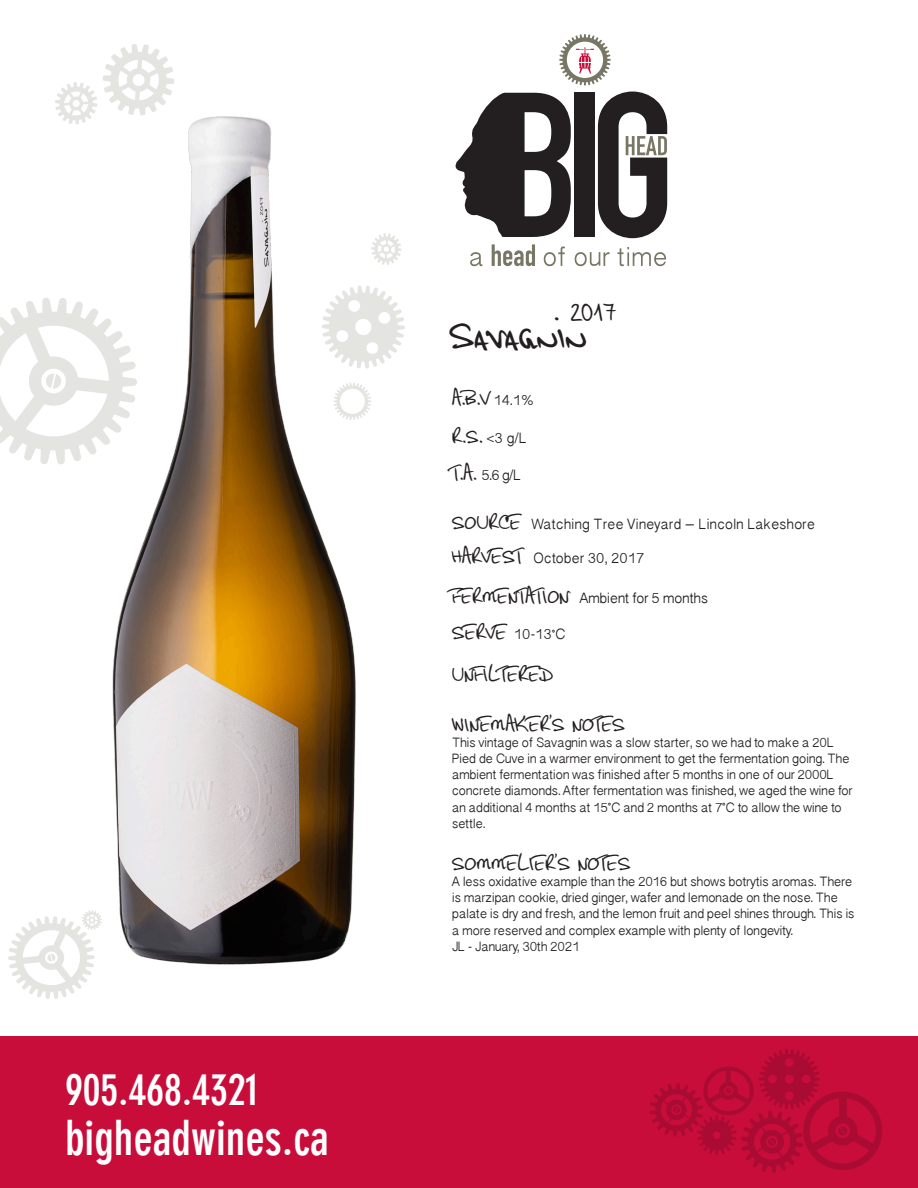
<style>
.page{position:relative;width:918px;height:1188px;background:#fff}
.page>*{position:absolute;margin:0;border:0;box-sizing:border-box;transform-origin:0 0}
.t1{font:700 condensed 48px "DIN Neuzeit Grotesk Std";color:#fff}
.t2{font:700 condensed 43.5px "DIN Neuzeit Grotesk Std";color:#fff}
.t3{font:42px "Carlo Handwriting";color:#231f20}
.t4{font:27px "Carlo Handwriting";color:#231f20}
.t5{font:21px "Carlo Handwriting";color:#231f20}
.t6{font:16.5px "Oriya Sangam MN";color:#231f20}
.t7{font:16.5px "Oriya Sangam MN";letter-spacing:-.02em;color:#231f20}
.t8{font:15px/16.2px "Oriya Sangam MN";letter-spacing:-.02em;color:#231f20}
.s1{font-family:"Oriya Sangam MN";font-size:16.5px}
.s2{font-family:"Carlo Handwriting";font-size:21px}
.s3{font-size:16.5px}
</style>
<div class="page">
<div style="left:0;top:1037px;width:918px;height:151px;background:#c80d3a"></div>
<svg style="left:650px;top:1049px;width:232px;height:124px"></svg>
<img style="left:60px;top:115px;width:308px;height:850px">
<svg style="left:455px;top:93px;width:116px;height:144px"></svg>
<div style="left:575px;top:93px;width:20px;height:144px;background:#231f20"></div>
<svg style="left:598px;top:92px;width:69px;height:146px"></svg>
<svg style="left:559px;top:34px;width:52px;height:52px"></svg>
<svg style="left:470px;top:252px;width:12px;height:14px"></svg>
<svg style="left:492px;top:244px;width:43px;height:22px"></svg>
<svg style="left:544px;top:246px;width:21px;height:20px"></svg>
<svg style="left:575px;top:252px;width:35px;height:14px"></svg>
<svg style="left:618px;top:247px;width:48px;height:19px"></svg>
<svg style="left:103px;top:44px;width:71px;height:71px"></svg>
<svg style="left:55px;top:82px;width:42px;height:42px"></svg>
<svg style="left:8px;top:910px;width:94px;height:89px"></svg>
<svg style="left:0;top:298px;width:137px;height:166px"></svg>
<svg style="left:322px;top:286px;width:83px;height:82px"></svg>
<svg style="left:371px;top:233px;width:31px;height:32px"></svg>
<svg style="left:333px;top:382px;width:38px;height:38px"></svg>
<h2 class="t2" style="left:65px;top:1063px;width:195px">905.468.4321</h2>
<h1 class="t1" style="left:65px;top:1108px;width:265px">bigheadwines.ca</h1>
<p class="t4" style="left:571px;top:294px;width:47px">2017</p>
<p class="t3" style="left:449px;top:306px;width:140px">Savagnin</p>
<p class="t5" style="left:452px;top:384px;width:83px">A.B.V <span class="s1">14.1%</span></p>
<p class="t6" style="left:452px;top:427px;width:76px"><span class="s2">R.S.</span> &lt;3 g/L</p>
<p class="t6" style="left:452px;top:464px;width:71px"><span class="s2">T.A.</span> 5.6 g/L</p>
<p class="t6" style="left:452px;top:514px;width:365px"><span class="s2">SOURCE</span> Watching Tree Vineyard – Lincoln Lakeshore</p>
<p class="t6" style="left:452px;top:548px;width:194px"><span class="s2">HARVEST</span> October 30, 2017</p>
<p class="t7" style="left:452px;top:588px;width:258px"><span class="s2">FERMENTATION</span> Ambient for 5 months</p>
<p class="t6" style="left:452px;top:624px;width:115px"><span class="s2">SERVE</span> 10-13ଂC</p>
<p class="t5" style="left:452px;top:660px;width:103px">UNFILTERED</p>
<p class="t5" style="left:452px;top:710px;width:175px">WINEMAKER’S NOTES</p>
<p class="t8" style="left:452px;top:734px;width:402px">This vintage of Savagnin was a slow starter, so we had to make a 20L Pied de Cuve in a warmer environment to get the fermentation going. The ambient fermentation was finished after 5 months in one of our 2000L concrete diamonds. After fermentation was finished, we aged the wine for an additional 4 months at 15<span class="s3">ଂ</span>C and 2 months at 7<span class="s3">ଂ</span>C to allow the wine to settle.</p>
<p class="t5" style="left:452px;top:849px;width:180px">SOMMELIER’S NOTES</p>
<p class="t8" style="left:452px;top:873px;width:404px">A less oxidative example than the 2016 but shows botrytis aromas. There is marzipan cookie, dried ginger, wafer and lemonade on the nose. The palate is dry and fresh, and the lemon fruit and peel shines through. This is a more reserved and complex example with plenty of longevity.<br>JL - January, 30th 2021</p>
</div>
